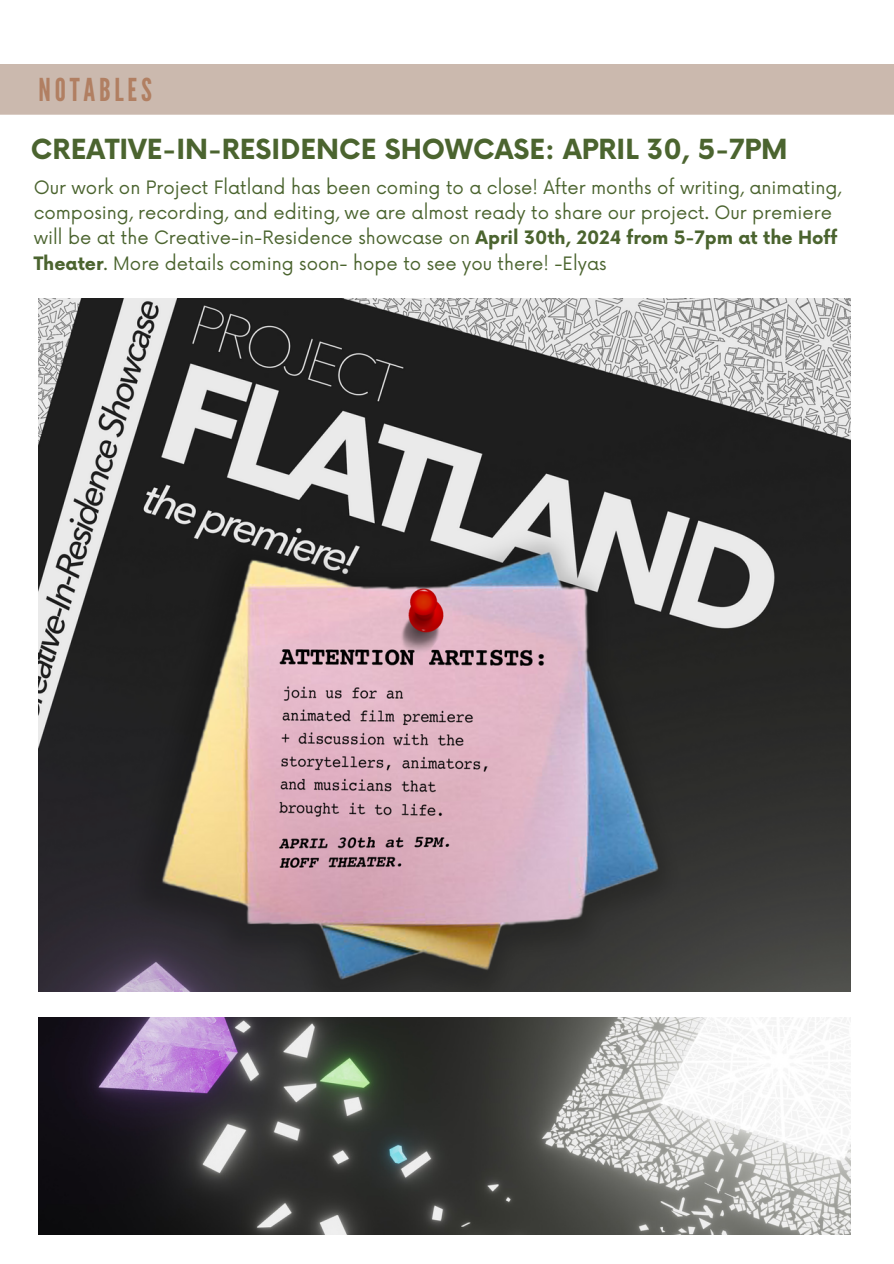
<style>
.page{position:relative;width:894px;height:1264px;background:#fff}
.page>*{position:absolute;margin:0;border:0;box-sizing:border-box;transform-origin:0 0}
.t1{font:31.5px "League Gothic";letter-spacing:.12em;color:#b17f62}
.t2{font:700 27px "Now";color:#4b642f}
.t3{font:18px/25.2px "Now";color:#4b642f}
.s1{font-weight:700}
</style>
<div class="page">
<div style="left:0;top:64px;width:893px;height:51px;background:#cbb9ae"></div>
<img style="left:39px;top:298px;width:811px;height:693px">
<img style="left:39px;top:1017px;width:811px;height:216px">
<h1 class="t1" style="left:39px;top:71px;width:115px">NOTABLES</h1>
<h2 class="t2" style="left:31px;top:135px;width:758px">CREATIVE-IN-RESIDENCE SHOWCASE: APRIL 30, 5-7PM</h2>
<p class="t3" style="left:34px;top:176px;width:808px">Our work on Project Flatland has been coming to a close! After months of writing, animating, composing, recording, and editing, we are almost ready to share our project. Our premiere will be at the Creative-in-Residence showcase on <span class="s1">April 30th, 2024 from 5-7pm at the Hoff Theater</span>. More details coming soon- hope to see you there! -Elyas</p>
</div>
